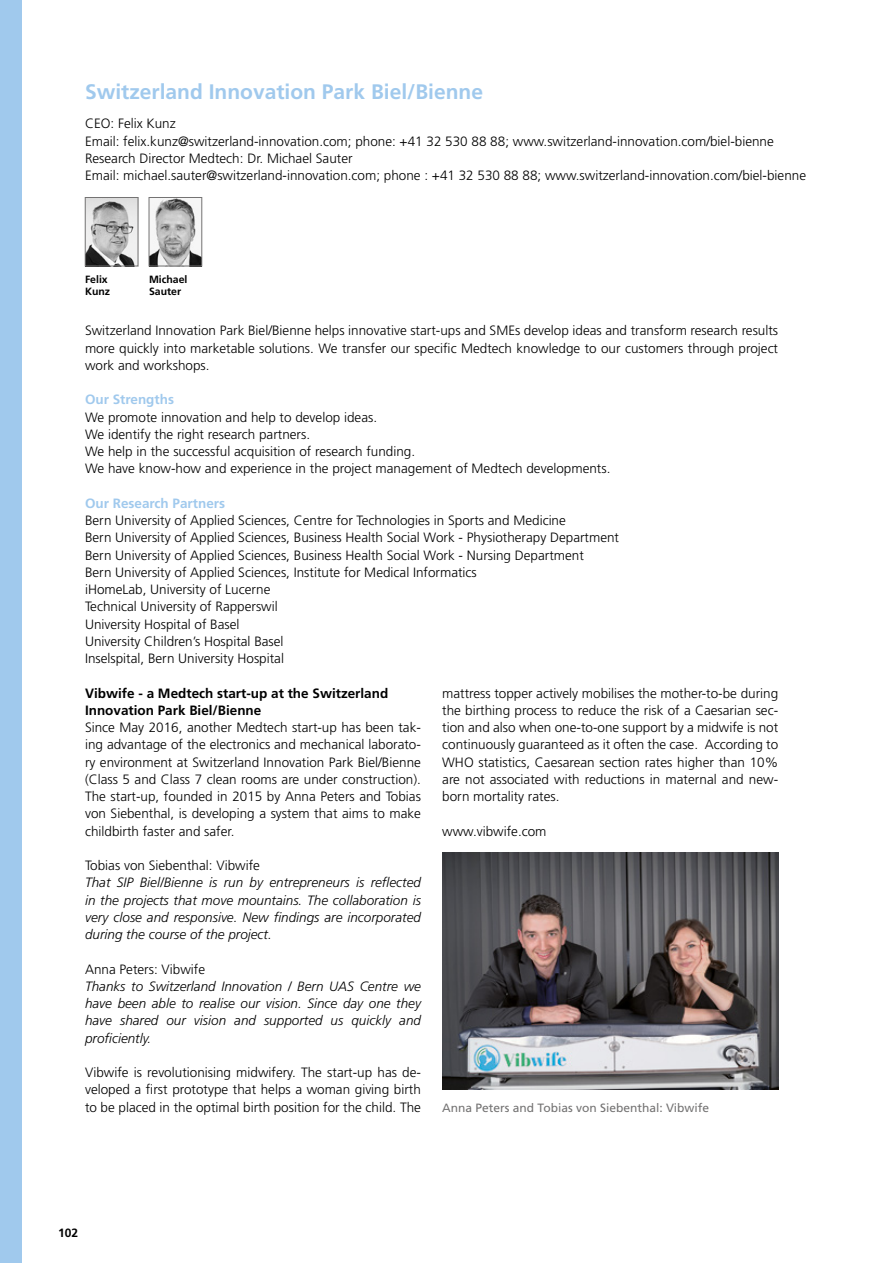
<style>
.page{position:relative;width:893px;height:1263px;background:#fff}
.page>*{position:absolute;margin:0;border:0;box-sizing:border-box;transform-origin:0 0}
.t1{font:700 21px "Frutiger";color:#a0c9ed}
.t2{font:300 13.5px/17.2px "Frutiger";color:#000;text-align:justify}
.t3{font:italic 300 13.5px/17.2px "Frutiger";color:#000;text-align:justify}
.t4{font:700 13.5px/17.2px "Frutiger";color:#000}
.t5{font:700 13.5px "Frutiger";color:#a0c9ed}
.t6{font:12px "Frutiger";color:#747373}
.t7{font:700 12px "Frutiger";color:#000}
.t8{font:700 10.5px "Frutiger";color:#000}
</style>
<div class="page">
<div style="left:0;top:0;width:21px;height:1263px;background:#a0c9ed"></div>
<svg style="left:85px;top:197px;width:53px;height:69px;background:#adadad"></svg>
<svg style="left:149px;top:197px;width:53px;height:69px"></svg>
<img style="left:442px;top:852px;width:336px;height:238px">
<h1 class="t1" style="left:85px;top:80px;width:399px">Switzerland Innovation Park Biel/Bienne</h1>
<p class="t2" style="left:85px;top:115px;width:723px;text-align:left">CEO: Felix Kunz<br>Email: felix.kunz@switzerland-innovation.com; phone: +41 32 530 88 88; www.switzerland-innovation.com/biel-bienne Research Director Medtech: Dr. Michael Sauter<br>Email: michael.sauter@switzerland-innovation.com; phone : +41 32 530 88 88; www.switzerland-innovation.com/biel-bienne</p>
<p class="t8" style="left:85px;top:273px;width:24px">Felix</p>
<p class="t8" style="left:149px;top:273px;width:40px">Michael</p>
<p class="t8" style="left:85px;top:286px;width:27px">Kunz</p>
<p class="t8" style="left:149px;top:286px;width:34px">Sauter</p>
<p class="t2" style="left:85px;top:322px;width:695px">Switzerland Innovation Park Biel/Bienne helps innovative start-ups and SMEs develop ideas and transform research results more quickly into marketable solutions. We transfer our specific Medtech knowledge to our customers through project work and workshops.</p>
<p class="t5" style="left:85px;top:392px;width:91px">Our Strengths</p>
<p class="t2" style="left:85px;top:408px;width:527px;text-align:left">We promote innovation and help to develop ideas.<br>We identify the right research partners.<br>We help in the successful acquisition of research funding.<br>We have know-how and experience in the project management of Medtech developments.</p>
<p class="t5" style="left:85px;top:495px;width:142px">Our Research Partners</p>
<p class="t2" style="left:85px;top:512px;width:536px;text-align:left">Bern University of Applied Sciences, Centre for Technologies in Sports and Medicine<br>Bern University of Applied Sciences, Business Health Social Work - Physiotherapy Department Bern University of Applied Sciences, Business Health Social Work - Nursing Department<br>Bern University of Applied Sciences, Institute for Medical Informatics<br>iHomeLab, University of Lucerne<br>Technical University of Rapperswil<br>University Hospital of Basel<br>University Children’s Hospital Basel<br>Inselspital, Bern University Hospital</p>
<p class="t4" style="left:85px;top:684px;width:305px">Vibwife - a Medtech start-up at the Switzerland<br>Innovation Park Biel/Bienne</p>
<p class="t2" style="left:85px;top:719px;width:337px">Since May 2016, another Medtech start-up has been tak&shy;ing advantage of the electronics and mechanical laborato&shy;ry environment at Switzerland Innovation Park Biel/Bienne (Class 5 and Class 7 clean rooms are under construction).<br>The start-up, founded in 2015 by Anna Peters and Tobias von Siebenthal, is developing a system that aims to make childbirth faster and safer.</p>
<p class="t2" style="left:85px;top:857px;width:176px">Tobias von Siebenthal: Vibwife</p>
<p class="t3" style="left:85px;top:874px;width:337px">That SIP Biel/Bienne is run by entrepreneurs is reflected in the projects that move mountains. The collaboration is very close and responsive. New findings are incorporated during the course of the project.</p>
<p class="t2" style="left:85px;top:960px;width:122px">Anna Peters: Vibwife</p>
<p class="t3" style="left:85px;top:978px;width:337px">Thanks to Switzerland Innovation / Bern UAS Centre we have been able to realise our vision. Since day one they have shared our vision and supported us quickly and proficiently.</p>
<p class="t2" style="left:85px;top:1064px;width:337px">Vibwife is revolutionising midwifery. The start-up has de&shy;veloped a first prototype that helps a woman giving birth to be placed in the optimal birth position for the child. The</p>
<p class="t2" style="left:442px;top:685px;width:337px">mattress topper actively mobilises the mother-to-be during the birthing process to reduce the risk of a Caesarian sec&shy;tion and also when one-to-one support by a midwife is not continuously guaranteed as it often the case. According to WHO statistics, Caesarean section rates higher than 10% are not associated with reductions in maternal and new&shy;born mortality rates.</p>
<p class="t2" style="left:442px;top:823px;width:106px">www.vibwife.com</p>
<p class="t6" style="left:442px;top:1100px;width:268px">Anna Peters and Tobias von Siebenthal: Vibwife</p>
<p class="t7" style="left:58px;top:1226px;width:22px">102</p>
</div>
